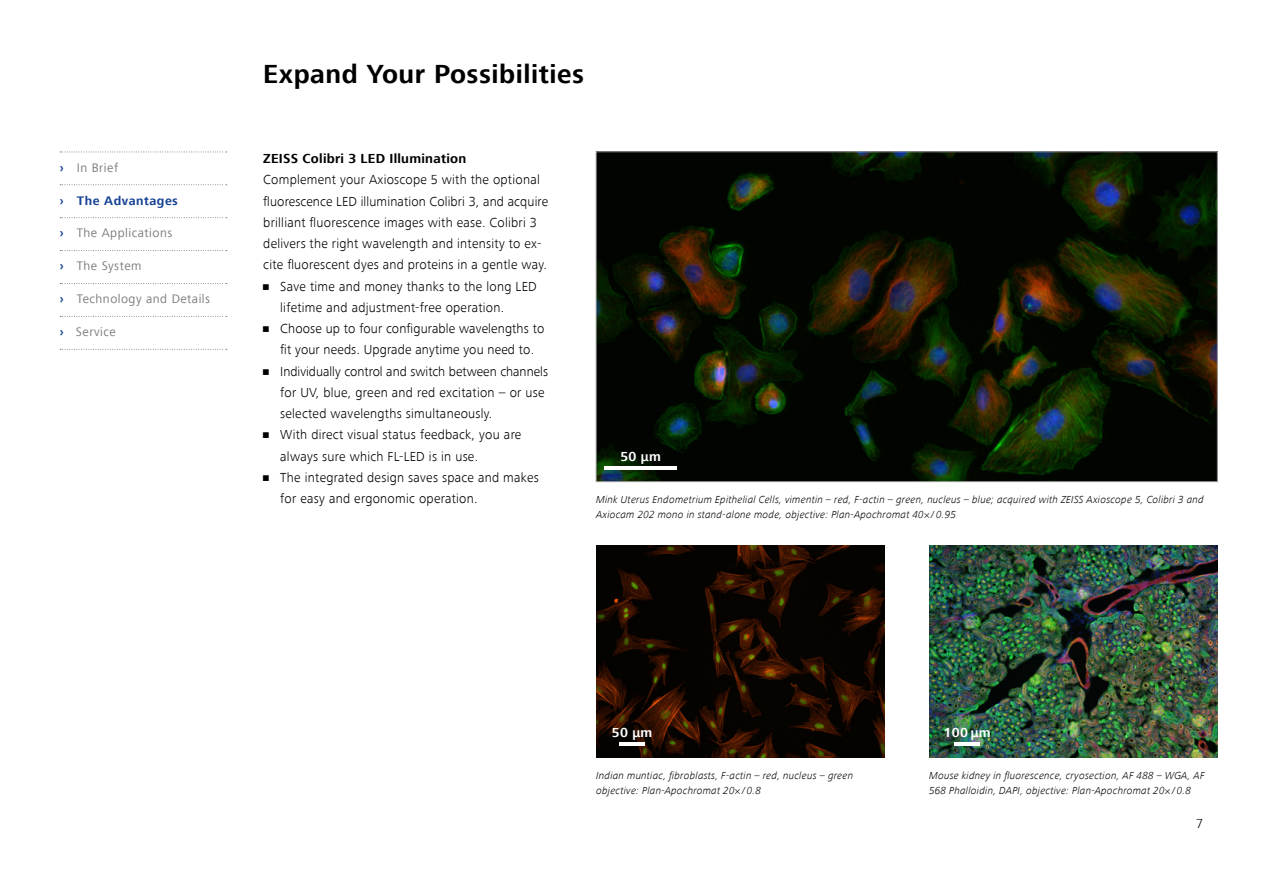
<style>
.page{position:relative;width:1263px;height:893px;background:#fff}
.page>*{position:absolute;margin:0;border:0;box-sizing:border-box;transform-origin:0 0}
.t1{font:700 26.85px "ZEISS Frutiger Next W1 G";letter-spacing:.02em;color:#000}
.t2{font:300 13.5px/21.3px "ZEISS Frutiger Next W1 G";letter-spacing:.02em;color:#000}
.t3{font:700 13.5px "ZEISS Frutiger Next W1 G";letter-spacing:.02em;color:#000}
.t4{font:700 13.5px "ZEISS Frutiger Next W1 G";letter-spacing:.02em;color:#fff}
.t5{font:12.75px "ZEISS Frutiger Next W1 G";letter-spacing:.04em;color:#7c7b7b}
.t6{font:700 12.75px "ZEISS Frutiger Next W1 G";letter-spacing:.04em;color:#164194}
.t7{font:italic 300 10.5px/15px "ZEISS Frutiger Next W1 G";letter-spacing:.02em;color:#000}
.s1{font-weight:700;color:#164194}
.s2{font-style:normal}
</style>
<div class="page">
<img style="left:598px;top:154px;width:617px;height:326px">
<img style="left:596px;top:545px;width:288px;height:212px">
<img style="left:929px;top:545px;width:288px;height:212px">
<hr style="left:605px;top:467px;width:72px;height:3px;background:#fff">
<hr style="left:954px;top:743px;width:26px;height:3px;background:#fff">
<hr style="left:619px;top:743px;width:26px;height:3px;background:#fff">
<svg style="left:60px;top:152px;width:167px;height:1px"></svg>
<svg style="left:60px;top:184px;width:167px;height:1px"></svg>
<svg style="left:60px;top:217px;width:167px;height:1px"></svg>
<svg style="left:60px;top:250px;width:167px;height:1px"></svg>
<svg style="left:60px;top:283px;width:167px;height:1px"></svg>
<svg style="left:60px;top:316px;width:167px;height:1px"></svg>
<svg style="left:60px;top:349px;width:167px;height:1px"></svg>
<p class="t5" style="left:60px;top:160px;width:60px"><span class="s1">›</span> In Brief</p>
<p class="t6" style="left:60px;top:193px;width:120px">› The Advantages</p>
<p class="t5" style="left:60px;top:226px;width:114px"><span class="s1">›</span> The Applications</p>
<p class="t5" style="left:60px;top:259px;width:83px"><span class="s1">›</span> The System</p>
<p class="t5" style="left:60px;top:292px;width:152px"><span class="s1">›</span> Technology and Details</p>
<p class="t5" style="left:60px;top:325px;width:58px"><span class="s1">›</span> Service</p>
<h1 class="t1" style="left:263px;top:59px;width:322px">Expand Your Possibilities</h1>
<p class="t3" style="left:263px;top:151px;width:205px">ZEISS Colibri 3 LED Illumination</p>
<p class="t2" style="left:263px;top:169px;width:286px">Complement your Axioscope 5 with the optional fluorescence LED illumination Colibri 3, and acquire brilliant fluorescence images with ease. Colibri 3 delivers the right wavelength and intensity to ex&shy;cite fluorescent dyes and proteins in a gentle way.</p>
<p class="t2" style="left:280px;top:276px;width:258px;text-indent:-17px">• Save time and money thanks to the long LED lifetime and adjustment-free operation.</p>
<p class="t2" style="left:263px;top:318px;width:283px;text-align:center">• Choose up to four configurable wavelengths to fit your needs. Upgrade anytime you need to.</p>
<p class="t2" style="left:280px;top:360px;width:269px;text-indent:-17px">• Individually control and switch between channels for UV, blue, green and red excitation – or use selected wavelengths simultaneously.</p>
<p class="t2" style="left:280px;top:424px;width:243px;text-indent:-17px">• With direct visual status feedback, you are always sure which FL-LED is in use.</p>
<p class="t2" style="left:280px;top:467px;width:260px;text-indent:-17px">• The integrated design saves space and makes for easy and ergonomic operation.</p>
<p class="t4" style="left:620px;top:449px;width:42px">50 μm</p>
<p class="t7" style="left:596px;top:492px;width:609px">Mink Uterus Endometrium Epithelial Cells, vimentin – red, F-actin – green, nucleus – blue; acquired with ZEISS Axioscope 5, Colibri 3 and<br>Axiocam 202 mono in stand-alone mode, objective: Plan-Apochromat 40<span class="s2">×</span> / 0.95</p>
<p class="t4" style="left:612px;top:725px;width:42px">50 μm</p>
<p class="t4" style="left:944px;top:725px;width:49px">100 µm</p>
<p class="t7" style="left:596px;top:768px;width:258px">Indian muntiac, fibroblasts, F-actin – red, nucleus – green objective: Plan-Apochromat 20<span class="s2">×</span> / 0.8</p>
<p class="t7" style="left:929px;top:768px;width:277px">Mouse kidney in fluorescence, cryosection, AF 488 – WGA, AF<br>568 Phalloidin, DAPI, objective: Plan-Apochromat 20<span class="s2">×</span> / 0.8</p>
<p class="t2" style="left:1196px;top:813px;width:9px">7</p>
</div>
